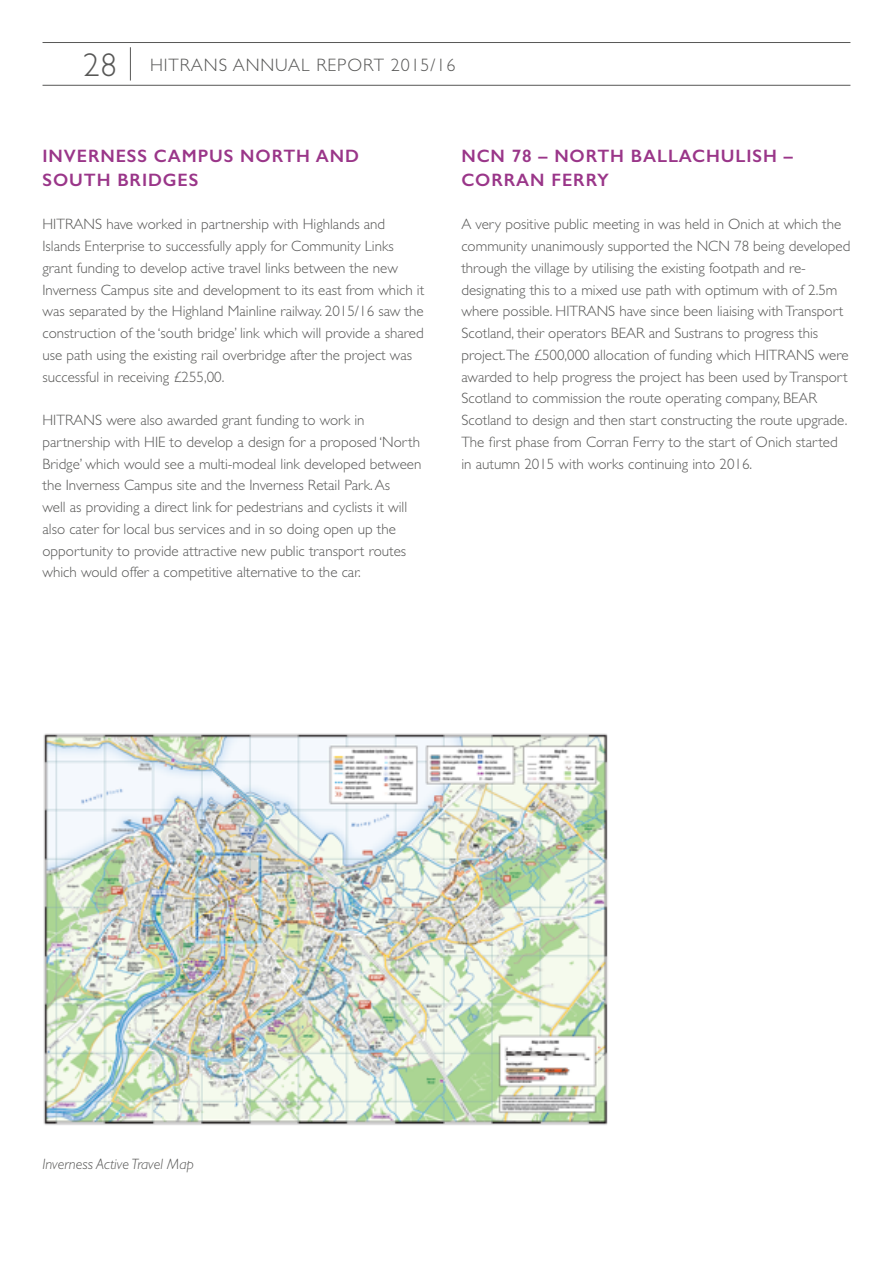
<style>
.page{position:relative;width:893px;height:1263px;background:#fff}
.page>*{position:absolute;margin:0;border:0;box-sizing:border-box;transform-origin:0 0}
.t1{font:600 18px/24px "Gill Sans";letter-spacing:.05em;color:#9a3689}
.t2{font:300 18px "Gill Sans CE";letter-spacing:.05em;color:#575756}
.t3{font:300 15px/21.8px "Gill Sans CE";color:#575756}
.t4{font:italic 300 15px "Gill Sans CE";color:#575756}
.s1{font-size:33px}
</style>
<div class="page">
<hr style="left:130px;top:47px;width:1px;height:34px;background:#575756">
<hr style="left:43px;top:42px;width:807px;height:1px;background:#575756">
<hr style="left:43px;top:85px;width:807px;height:1px;background:#575756">
<img style="left:43px;top:733px;width:565px;height:392px">
<p class="t2" style="left:83px;top:54px;width:374px"><span class="s1">28</span> HITRANS ANNUAL REPORT 2015/16</p>
<p class="t1" style="left:43px;top:144px;width:318px">INVERNESS CAMPUS NORTH AND<br>SOUTH BRIDGES</p>
<p class="t3" style="left:43px;top:213px;width:383px">HITRANS have worked in partnership with Highlands and Islands Enterprise to successfully apply for Community Links grant funding to develop active travel links between the new Inverness Campus site and development to its east from which it was separated by the Highland Mainline railway. 2015/16 saw the construction of the ‘south bridge’ link which will provide a shared use path using the existing rail overbridge after the project was successful in receiving £255,00.</p>
<p class="t3" style="left:43px;top:409px;width:380px">HITRANS were also awarded grant funding to work in partnership with HIE to develop a design for a proposed ‘North Bridge’ which would see a multi-modeal link developed between the Inverness Campus site and the Inverness Retail Park. As<br>well as providing a direct link for pedestrians and cyclists it will also cater for local bus services and in so doing open up the opportunity to provide attractive new public transport routes which would offer a competitive alternative to the car.</p>
<p class="t1" style="left:461px;top:144px;width:333px">NCN 78 – NORTH BALLACHULISH –<br>CORRAN FERRY</p>
<p class="t3" style="left:461px;top:213px;width:391px">A very positive public meeting in was held in Onich at which the community unanimously supported the NCN 78 being developed through the village by utilising the existing footpath and re&shy;designating this to a mixed use path with optimum with of 2.5m where possible. HITRANS have since been liaising with Transport Scotland, their operators BEAR and Sustrans to progress this project.The £500,000 allocation of funding which HITRANS were awarded to help progress the project has been used by Transport Scotland to commission the route operating company, BEAR Scotland to design and then start constructing the route upgrade.<br>The first phase from Corran Ferry to the start of Onich started in autumn 2015 with works continuing into 2016.</p>
<p class="t4" style="left:43px;top:1156px;width:153px">Inverness Active Travel Map</p>
</div>
